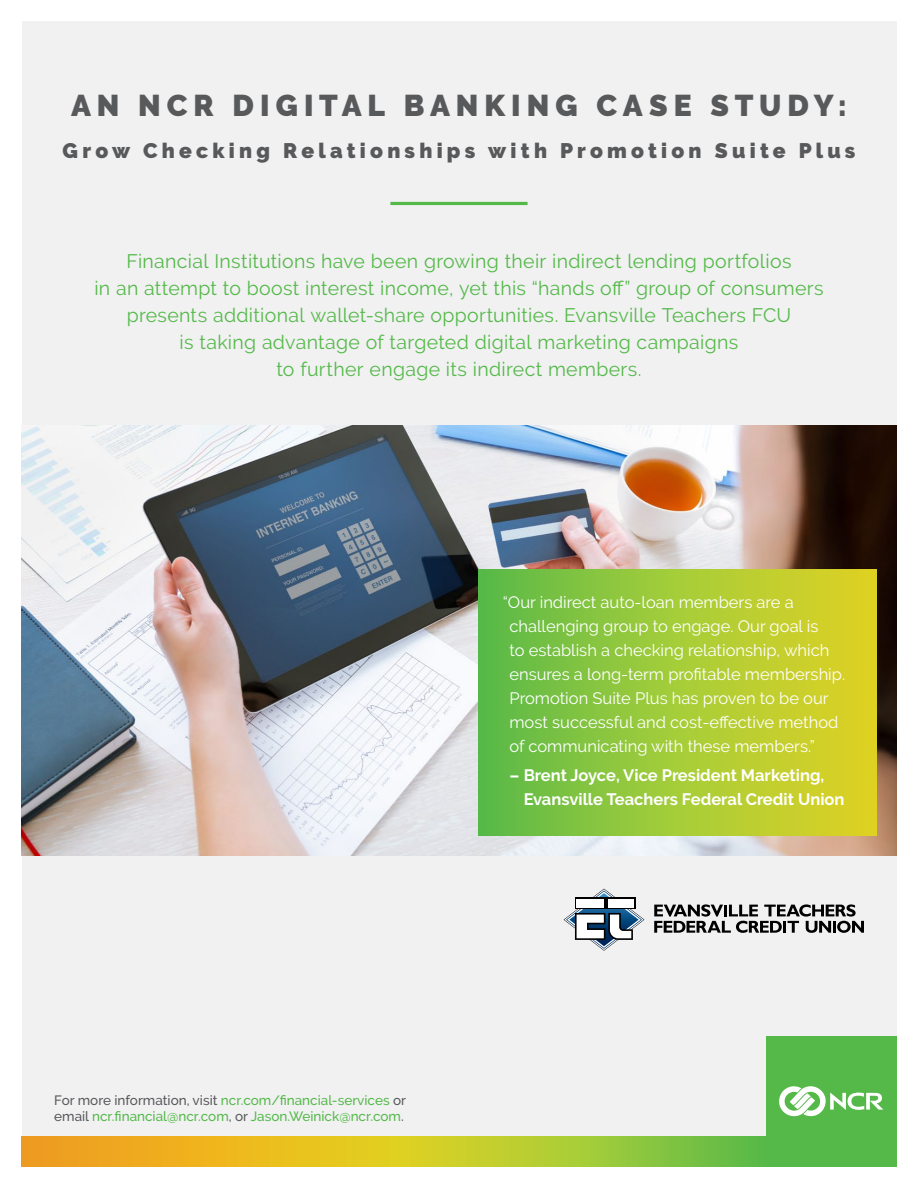
<style>
.page{position:relative;width:918px;height:1188px;background:#fff}
.page>*{position:absolute;margin:0;border:0;box-sizing:border-box;transform-origin:0 0}
.t1{font:900 30px "Raleway";letter-spacing:.2em;color:#58595b}
.t2{font:900 21px "Raleway";letter-spacing:.2em;color:#58595b}
.t3{font:19.5px/27px "Raleway";letter-spacing:.015em;color:#54b948;text-align:center}
.t4{font:16.5px/24px "Raleway";color:#fff}
.t5{font:700 16.5px/24px "Raleway";color:#fff}
.t6{font:500 13.5px/16.5px "Raleway";color:#54b948}
.s1{color:#58595b}
</style>
<div class="page">
<div style="left:22px;top:22px;width:874px;height:1144px;background:#f1f1f2"></div>
<svg style="left:22px;top:1136px;width:744px;height:30px;background:#c6be2a"></svg>
<div style="left:766px;top:1036px;width:130px;height:130px;background:#54b948"></div>
<svg style="left:779px;top:1086px;width:104px;height:30px"></svg>
<svg style="left:654px;top:904px;width:210px;height:29px"></svg>
<svg style="left:564px;top:889px;width:80px;height:62px"></svg>
<img style="left:22px;top:426px;width:874px;height:429px">
<hr style="left:390px;top:202px;width:138px;height:3px;background:#54b948">
<div style="left:479px;top:569px;width:397px;height:267px;background:linear-gradient(to right,#5dbd4b,#e5d525)"></div>
<h1 class="t1" style="left:71px;top:88px;width:777px">AN NCR DIGITAL BANKING CASE STUDY:</h1>
<p class="t2" style="left:63px;top:138px;width:794px">Grow Checking Relationships with Promotion Suite Plus</p>
<p class="t3" style="left:94px;top:247px;width:731px">Financial Institutions have been growing their indirect lending portfolios<br>in an attempt to boost interest income, yet this “hands off” group of consumers presents additional wallet-share opportunities. Evansville Teachers FCU<br>is taking advantage of targeted digital marketing campaigns<br>to further engage its indirect members.</p>
<p class="t4" style="left:509px;top:591px;width:337px;text-indent:-7px">“Our indirect auto-loan members are a challenging group to engage. Our goal is<br>to establish a checking relationship, which ensures a long-term profitable membership.<br>Promotion Suite Plus has proven to be our most successful and cost-effective method of communicating with these members.”</p>
<p class="t5" style="left:524px;top:763px;width:322px;text-indent:-14px">– Brent Joyce, Vice President Marketing,<br>Evansville Teachers Federal Credit Union</p>
<p class="t6" style="left:54px;top:1092px;width:353px"><span class="s1">For more information, visit</span> ncr.com/financial-services <span class="s1">or email</span> ncr.financial@ncr.com<span class="s1">, or</span> Jason.Weinick@ncr.com<span class="s1">.</span></p>
</div>
